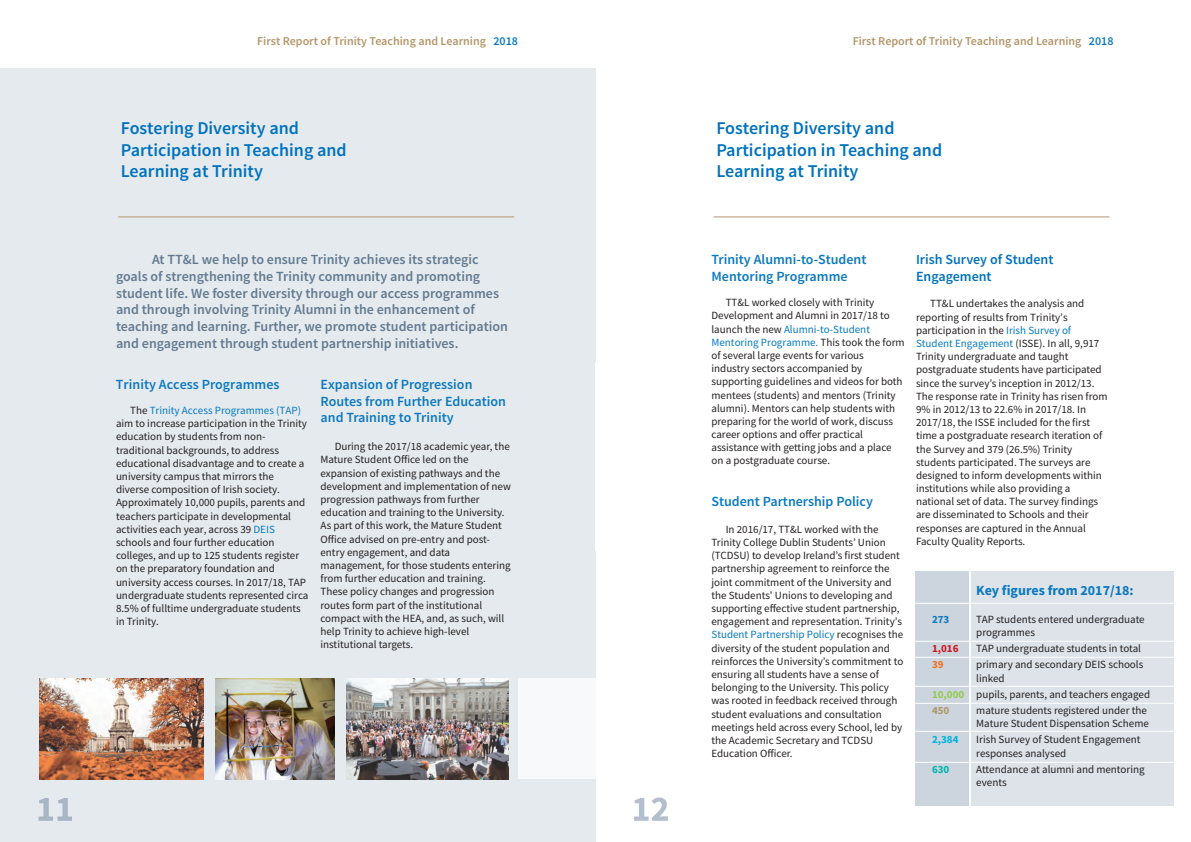
<style>
.page{position:relative;width:1191px;height:842px;background:#fff}
.page>*{position:absolute;margin:0;border:0;box-sizing:border-box;transform-origin:0 0}
.t1{font:600 18px/21.6px "Source Sans Pro";color:#0072bc}
.t2{font:600 14px/16.8px "Source Sans Pro";color:#627a90}
.t3{font:600 14px/16.8px "Source Sans Pro";color:#0b79bf}
.t4{font:600 14px/16.8px "Source Sans Pro";color:#0072bc}
.t5{font:700 14px "Source Sans Pro";color:#0b79bf}
.t6{font:600 12px "Source Sans Pro";color:#b29669}
.t7{font:11px/13.2px "Source Sans Pro";color:#231f20}
.t8{font:700 11px "Source Sans Pro";color:#cf151d}
.t9{font:700 11px "Source Sans Pro";color:#00b3dc}
.t10{font:700 11px "Source Sans Pro";color:#0b79bf}
.t11{font:700 11px "Source Sans Pro";color:#00b5ae}
.t12{font:700 11px "Source Sans Pro";color:#f36e21}
.s1{color:#0b79bf}
.s2{color:#0579bf}
.s3{font-weight:700;color:#94ca4e}
.s4{font-weight:700;color:#b29669}
</style>
<div class="page">
<div style="left:0;top:68px;width:595px;height:774px;background:#e5eaee"></div>
<svg style="left:39px;top:798px;width:33px;height:23px"></svg>
<hr style="left:118px;top:217px;width:396px;height:1px;background:#b29669">
<img style="left:346px;top:679px;width:163px;height:100px">
<img style="left:215px;top:679px;width:119px;height:100px">
<img style="left:39px;top:679px;width:165px;height:100px">
<div style="left:518px;top:679px;width:77px;height:100px;background:#f8f9fa"></div>
<svg style="left:634px;top:797px;width:34px;height:24px"></svg>
<hr style="left:714px;top:217px;width:395px;height:1px;background:#b29669">
<div style="left:971px;top:571px;width:203px;height:235px;background:#dde3e9"></div>
<div style="left:915px;top:571px;width:54px;height:235px;background:#ccd5de"></div>
<hr style="left:913px;top:603px;width:278px;height:1px;background:#fff">
<hr style="left:913px;top:641px;width:278px;height:1px;background:#fff">
<hr style="left:913px;top:657px;width:278px;height:1px;background:#fff">
<hr style="left:913px;top:686px;width:278px;height:1px;background:#fff">
<hr style="left:913px;top:703px;width:278px;height:1px;background:#fff">
<hr style="left:913px;top:731px;width:278px;height:1px;background:#fff">
<hr style="left:913px;top:762px;width:278px;height:1px;background:#fff">
<p class="t6" style="left:257px;top:33px;width:262px">First Report of Trinity Teaching and Learning <span class="s1">2018</span></p>
<h1 class="t1" style="left:121px;top:118px;width:227px">Fostering Diversity and<br>Participation in Teaching and<br>Learning at Trinity</h1>
<p class="t2" style="left:116px;top:251px;width:393px;text-indent:36px">At TT&amp;L we help to ensure Trinity achieves its strategic goals of strengthening the Trinity community and promoting student life. We foster diversity through our access programmes and through involving Trinity Alumni in the enhancement of teaching and learning. Further, we promote student participation and engagement through student partnership initiatives.</p>
<p class="t3" style="left:116px;top:376px;width:165px">Trinity Access Programmes</p>
<p class="t7" style="left:116px;top:404px;width:194px;text-indent:14px">The <span class="s2">Trinity Access Programmes (TAP) </span>aim to increase participation in the Trinity education by students from non&shy;traditional backgrounds, to address educational disadvantage and to create a university campus that mirrors the diverse composition of Irish society.<br>Approximately 10,000 pupils, parents and teachers participate in developmental activities each year, across 39 <span class="s2">DEIS </span>schools and four further education colleges, and up to 125 students register on the preparatory foundation and university access courses. In 2017/18, TAP undergraduate students represented circa 8.5% of fulltime undergraduate students in Trinity.</p>
<p class="t3" style="left:320px;top:376px;width:187px">Expansion of Progression<br>Routes from Further Education and Training to Trinity</p>
<p class="t7" style="left:320px;top:440px;width:192px;text-indent:14px">During the 2017/18 academic year, the Mature Student Office led on the expansion of existing pathways and the development and implementation of new progression pathways from further education and training to the University.<br>As part of this work, the Mature Student Office advised on pre-entry and post&shy;entry engagement, and data management, for those students entering from further education and training.<br>These policy changes and progression routes form part of the institutional compact with the HEA, and, as such, will help Trinity to achieve high-level institutional targets.</p>
<p class="t6" style="left:852px;top:33px;width:262px">First Report of Trinity Teaching and Learning <span class="s1">2018</span></p>
<h1 class="t1" style="left:716px;top:118px;width:227px">Fostering Diversity and<br>Participation in Teaching and<br>Learning at Trinity</h1>
<p class="t3" style="left:711px;top:251px;width:156px">Trinity Alumni-to-Student<br>Mentoring Programme</p>
<p class="t7" style="left:711px;top:296px;width:195px;text-indent:14px">TT&amp;L worked closely with Trinity Development and Alumni in 2017/18 to launch the new <span class="s2">Alumni-to-Student Mentoring Programme.</span> This took the form of several large events for various industry sectors accompanied by supporting guidelines and videos for both mentees (students) and mentors (Trinity alumni). Mentors can help students with preparing for the world of work, discuss career options and offer practical assistance with getting jobs and a place on a postgraduate course.</p>
<p class="t3" style="left:711px;top:494px;width:163px">Student Partnership Policy</p>
<p class="t7" style="left:711px;top:522px;width:193px;text-indent:14px">In 2016/17, TT&amp;L worked with the Trinity College Dublin Students’ Union (TCDSU) to develop Ireland’s first student partnership agreement to reinforce the joint commitment of the University and the Students' Unions to developing and supporting effective student partnership, engagement and representation. Trinity’s <span class="s2">Student Partnership Policy</span> recognises the diversity of the student population and reinforces the University’s commitment to ensuring all students have a sense of belonging to the University. This policy was rooted in feedback received through student evaluations and consultation meetings held across every School, led by the Academic Secretary and TCDSU Education Officer.</p>
<p class="t4" style="left:916px;top:251px;width:139px">Irish Survey of Student<br>Engagement</p>
<p class="t7" style="left:916px;top:297px;width:193px;text-indent:14px">TT&amp;L undertakes the analysis and reporting of results from Trinity’s participation in the <span class="s2">Irish Survey of Student Engagement</span> (ISSE). In all, 9,917<br>Trinity undergraduate and taught postgraduate students have participated since the survey’s inception in 2012/13.<br>The response rate in Trinity has risen from 9% in 2012/13 to 22.6% in 2017/18. In 2017/18, the ISSE included for the first time a postgraduate research iteration of the Survey and 379 (26.5%) Trinity students participated. The surveys are designed to inform developments within institutions while also providing a national set of data. The survey findings are disseminated to Schools and their responses are captured in the Annual Faculty Quality Reports.</p>
<p class="t5" style="left:976px;top:581px;width:159px">Key figures from 2017/18:</p>
<p class="t10" style="left:932px;top:612px;width:19px">273</p>
<p class="t7" style="left:976px;top:612px;width:170px">TAP students entered undergraduate programmes</p>
<p class="t8" style="left:932px;top:641px;width:28px">1,016</p>
<p class="t7" style="left:976px;top:642px;width:166px">TAP undergraduate students in total</p>
<p class="t12" style="left:932px;top:657px;width:13px">39</p>
<p class="t7" style="left:976px;top:658px;width:168px">primary and secondary DEIS schools linked</p>
<p class="t7" style="left:932px;top:686px;width:220px;line-height:16.2px"><span class="s3">10,000</span> pupils, parents, and teachers engaged<br><span class="s4">450</span></p>
<p class="t7" style="left:976px;top:704px;width:174px">mature students registered under the<br>Mature Student Dispensation Scheme</p>
<p class="t9" style="left:932px;top:732px;width:28px">2,384</p>
<p class="t7" style="left:976px;top:733px;width:166px">Irish Survey of Student Engagement responses analysed</p>
<p class="t11" style="left:932px;top:762px;width:19px">630</p>
<p class="t7" style="left:976px;top:762px;width:170px">Attendance at alumni and mentoring events</p>
</div>
